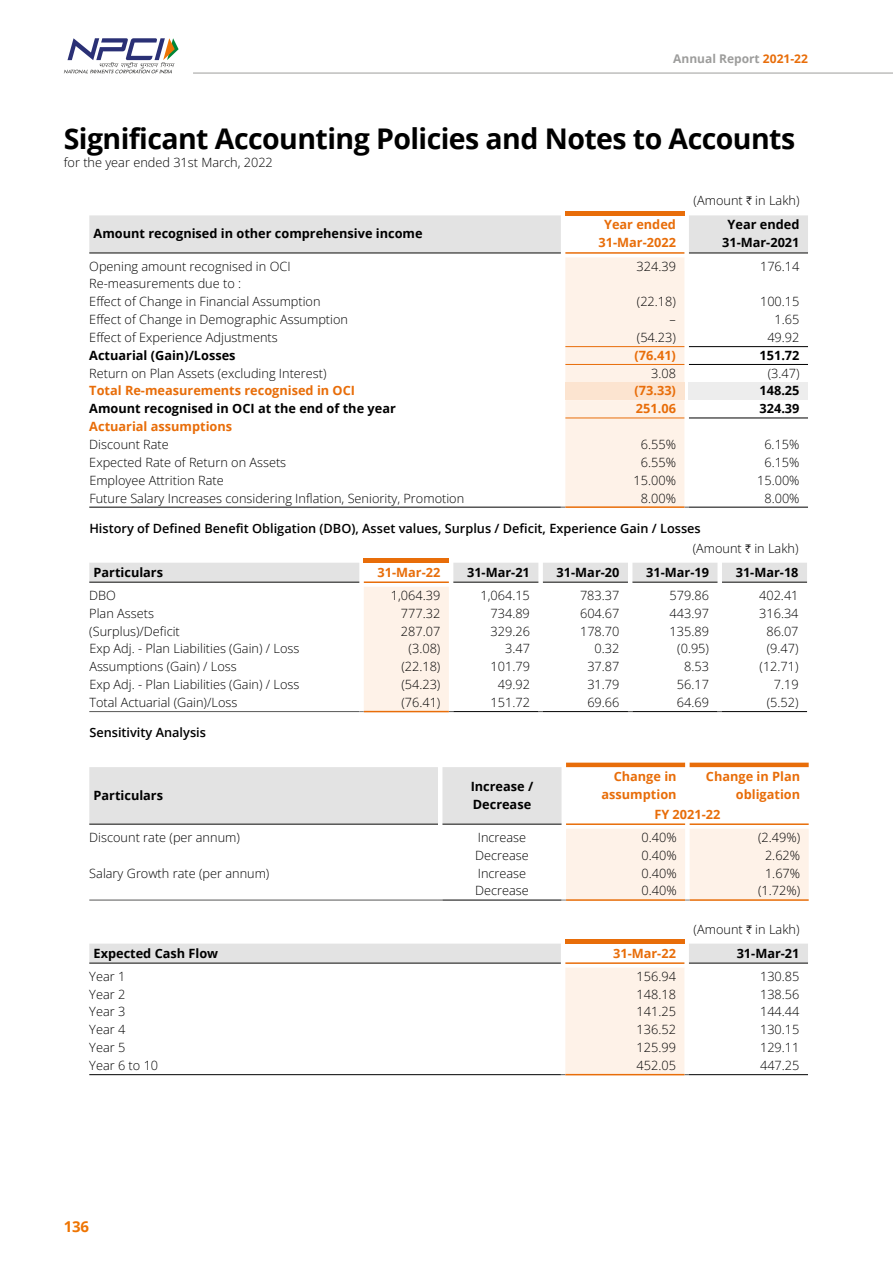
<style>
.page{position:relative;width:893px;height:1263px;background:#fff}
.page>*{position:absolute;margin:0;border:0;box-sizing:border-box;transform-origin:0 0}
.t1{font:700 28.5px "Open Sans";letter-spacing:-.02em;color:#000}
.t2{font:700 15px "Open Sans";color:#ee7402}
.t3{font:12.75px/17.9px "Open Sans";color:#000}
.t4{font:700 12.75px/18px "Open Sans";color:#000;text-align:center}
.t5{font:700 12.75px/18px "Open Sans";color:#e86d09;text-align:right}
.t6{font:600 12.75px/20px "Open Sans";color:#000}
.t7{font:700 12px "Open Sans";color:#9d9d9c}
.s1{color:#e86d09}
.s2{font-family:"ITF Rupee"}
.s3{font-weight:400}
.s4{font-family:"ITF Rupee";font-weight:400}
</style>
<div class="page">
<hr style="left:565px;top:211px;width:119px;height:4px;background:#e86d09">
<svg style="left:89px;top:215px;width:719px;height:293px"></svg>
<hr style="left:565px;top:506px;width:119px;height:2px;background:#e86d09">
<hr style="left:565px;top:252px;width:119px;height:2px;background:#e86d09">
<hr style="left:689px;top:252px;width:119px;height:2px;background:#575756">
<hr style="left:89px;top:252px;width:472px;height:2px;background:#575756">
<div style="left:364px;top:558px;width:85px;height:5px;background:#e86d09"></div>
<svg style="left:89px;top:563px;width:718px;height:149px"></svg>
<svg style="left:89px;top:763px;width:720px;height:138px"></svg>
<hr style="left:565px;top:939px;width:119px;height:4px;background:#e86d09">
<svg style="left:89px;top:943px;width:719px;height:132px"></svg>
<hr style="left:565px;top:1074px;width:119px;height:1px;background:#e86d09">
<hr style="left:565px;top:962px;width:119px;height:2px;background:#e86d09">
<hr style="left:689px;top:962px;width:119px;height:2px;background:#575756">
<hr style="left:89px;top:962px;width:472px;height:2px;background:#575756">
<hr style="left:193px;top:73px;width:700px;height:1px;background:#9d9d9c">
<svg style="left:64px;top:38px;width:115px;height:35px"></svg>
<p class="t7" style="left:673px;top:50px;width:136px">Annual Report <span class="s1">2021-22</span></p>
<h1 class="t1" style="left:64px;top:119px;width:733px">Significant Accounting Policies and Notes to Accounts</h1>
<p class="t3" style="left:64px;top:153px;width:211px">for the year ended 31st March, 2022</p>
<p class="t3" style="left:694px;top:191px;width:107px">(Amount <span class="s2">H</span> in Lakh)</p>
<p class="t4" style="left:94px;top:224px;width:331px">Amount recognised in other comprehensive income</p>
<p class="t5" style="left:599px;top:215px;width:79px;text-align:center">Year ended<br>31-Mar-2022</p>
<p class="t4" style="left:722px;top:215px;width:79px">Year ended<br>31-Mar-2021</p>
<p class="t3" style="left:89px;top:257px;width:203px">Opening amount recognised in OCI</p>
<p class="t3" style="left:636px;top:257px;width:41px">324.39</p>
<p class="t3" style="left:760px;top:257px;width:41px">176.14</p>
<p class="t3" style="left:89px;top:275px;width:233px">Re-measurements due to :<br>Effect of Change in Financial Assumption</p>
<p class="t3" style="left:637px;top:292px;width:41px">(22.18)</p>
<p class="t3" style="left:760px;top:292px;width:41px">100.15</p>
<p class="t3" style="left:89px;top:310px;width:260px">Effect of Change in Demographic Assumption</p>
<p class="t3" style="left:670px;top:310px;width:8px">–</p>
<p class="t3" style="left:775px;top:310px;width:26px">1.65</p>
<p class="t3" style="left:89px;top:328px;width:190px">Effect of Experience Adjustments</p>
<p class="t3" style="left:637px;top:328px;width:41px">(54.23)</p>
<p class="t3" style="left:767px;top:328px;width:34px">49.92</p>
<p class="t4" style="left:89px;top:346px;width:148px">Actuarial (Gain)/Losses</p>
<p class="t5" style="left:634px;top:346px;width:43px">(76.41)</p>
<p class="t4" style="left:759px;top:346px;width:42px">151.72</p>
<p class="t3" style="left:89px;top:364px;width:239px">Return on Plan Assets (excluding Interest)</p>
<p class="t3" style="left:651px;top:364px;width:26px">3.08</p>
<p class="t3" style="left:768px;top:364px;width:33px">(3.47)</p>
<p class="t5" style="left:89px;top:381px;width:267px">Total Re-measurements recognised in OCI</p>
<p class="t5" style="left:635px;top:381px;width:43px">(73.33)</p>
<p class="t4" style="left:759px;top:381px;width:42px">148.25</p>
<p class="t4" style="left:89px;top:399px;width:308px">Amount recognised in OCI at the end of the year</p>
<p class="t5" style="left:636px;top:399px;width:42px">251.06</p>
<p class="t4" style="left:759px;top:399px;width:42px">324.39</p>
<p class="t5" style="left:89px;top:417px;width:144px">Actuarial assumptions</p>
<p class="t3" style="left:89px;top:435px;width:81px">Discount Rate</p>
<p class="t3" style="left:641px;top:435px;width:37px">6.55%</p>
<p class="t3" style="left:764px;top:435px;width:37px">6.15%</p>
<p class="t3" style="left:89px;top:453px;width:198px">Expected Rate of Return on Assets</p>
<p class="t3" style="left:641px;top:453px;width:37px">6.55%</p>
<p class="t3" style="left:764px;top:453px;width:37px">6.15%</p>
<p class="t3" style="left:89px;top:471px;width:136px">Employee Attrition Rate</p>
<p class="t3" style="left:633px;top:471px;width:44px">15.00%</p>
<p class="t3" style="left:757px;top:471px;width:44px">15.00%</p>
<p class="t3" style="left:89px;top:489px;width:376px">Future Salary Increases considering Inflation, Seniority, Promotion</p>
<p class="t3" style="left:641px;top:489px;width:37px">8.00%</p>
<p class="t3" style="left:764px;top:489px;width:37px">8.00%</p>
<p class="t6" style="left:693px;top:518px;width:107px;text-indent:-603px">History of Defined Benefit Obligation (DBO), Asset values, Surplus / Deficit, Experience Gain / Losses<br><span class="s3">(Amount</span> <span class="s4">H</span> <span class="s3">in Lakh)</span></p>
<p class="t4" style="left:94px;top:563px;width:71px">Particulars</p>
<p class="t5" style="left:377px;top:563px;width:64px">31-Mar-22</p>
<p class="t4" style="left:467px;top:563px;width:64px">31-Mar-21</p>
<p class="t4" style="left:557px;top:563px;width:64px">31-Mar-20</p>
<p class="t4" style="left:646px;top:563px;width:64px">31-Mar-19</p>
<p class="t4" style="left:736px;top:563px;width:64px">31-Mar-18</p>
<p class="t3" style="left:89px;top:586px;width:28px">DBO</p>
<p class="t3" style="left:391px;top:586px;width:51px">1,064.39</p>
<p class="t3" style="left:480px;top:586px;width:51px">1,064.15</p>
<p class="t3" style="left:580px;top:586px;width:41px">783.37</p>
<p class="t3" style="left:670px;top:586px;width:41px">579.86</p>
<p class="t3" style="left:759px;top:586px;width:41px">402.41</p>
<p class="t3" style="left:89px;top:604px;width:66px">Plan Assets</p>
<p class="t3" style="left:401px;top:604px;width:41px">777.32</p>
<p class="t3" style="left:490px;top:604px;width:41px">734.89</p>
<p class="t3" style="left:580px;top:604px;width:41px">604.67</p>
<p class="t3" style="left:670px;top:604px;width:41px">443.97</p>
<p class="t3" style="left:759px;top:604px;width:41px">316.34</p>
<p class="t3" style="left:89px;top:622px;width:92px">(Surplus)/Deficit</p>
<p class="t3" style="left:401px;top:622px;width:41px">287.07</p>
<p class="t3" style="left:490px;top:622px;width:41px">329.26</p>
<p class="t3" style="left:580px;top:622px;width:41px">178.70</p>
<p class="t3" style="left:670px;top:622px;width:41px">135.89</p>
<p class="t3" style="left:766px;top:622px;width:34px">86.07</p>
<p class="t3" style="left:89px;top:639px;width:212px">Exp Adj. - Plan Liabilities (Gain) / Loss</p>
<p class="t3" style="left:409px;top:639px;width:33px">(3.08)</p>
<p class="t3" style="left:505px;top:639px;width:26px">3.47</p>
<p class="t3" style="left:595px;top:639px;width:26px">0.32</p>
<p class="t3" style="left:677px;top:639px;width:33px">(0.95)</p>
<p class="t3" style="left:767px;top:639px;width:33px">(9.47)</p>
<p class="t3" style="left:89px;top:657px;width:149px">Assumptions (Gain) / Loss</p>
<p class="t3" style="left:401px;top:657px;width:41px">(22.18)</p>
<p class="t3" style="left:491px;top:657px;width:41px">101.79</p>
<p class="t3" style="left:587px;top:657px;width:34px">37.87</p>
<p class="t3" style="left:684px;top:657px;width:26px">8.53</p>
<p class="t3" style="left:759px;top:657px;width:41px">(12.71)</p>
<p class="t3" style="left:89px;top:675px;width:212px">Exp Adj. - Plan Liabilities (Gain) / Loss</p>
<p class="t3" style="left:401px;top:675px;width:41px">(54.23)</p>
<p class="t3" style="left:498px;top:675px;width:34px">49.92</p>
<p class="t3" style="left:587px;top:675px;width:34px">31.79</p>
<p class="t3" style="left:677px;top:675px;width:34px">56.17</p>
<p class="t3" style="left:774px;top:675px;width:26px">7.19</p>
<p class="t3" style="left:89px;top:693px;width:149px">Total Actuarial (Gain)/Loss</p>
<p class="t3" style="left:401px;top:693px;width:41px">(76.41)</p>
<p class="t3" style="left:491px;top:693px;width:41px">151.72</p>
<p class="t3" style="left:587px;top:693px;width:34px">69.66</p>
<p class="t3" style="left:677px;top:693px;width:34px">64.69</p>
<p class="t3" style="left:767px;top:693px;width:33px">(5.52)</p>
<p class="t6" style="left:89px;top:722px;width:118px">Sensitivity Analysis</p>
<p class="t4" style="left:94px;top:786px;width:71px">Particulars</p>
<p class="t4" style="left:471px;top:777px;width:64px;text-align:left">Increase /<br>Decrease</p>
<p class="t5" style="left:602px;top:767px;width:77px">Change in assumption</p>
<p class="t5" style="left:706px;top:767px;width:96px">Change in Plan obligation</p>
<p class="t5" style="left:654px;top:805px;width:68px">FY 2021-22</p>
<p class="t3" style="left:89px;top:828px;width:152px">Discount rate (per annum)</p>
<p class="t3" style="left:478px;top:828px;width:50px">Increase</p>
<p class="t3" style="left:641px;top:828px;width:37px">0.40%</p>
<p class="t3" style="left:758px;top:828px;width:44px">(2.49%)</p>
<p class="t3" style="left:475px;top:846px;width:55px">Decrease</p>
<p class="t3" style="left:641px;top:846px;width:37px">0.40%</p>
<p class="t3" style="left:765px;top:846px;width:37px">2.62%</p>
<p class="t3" style="left:89px;top:864px;width:182px">Salary Growth rate (per annum)</p>
<p class="t3" style="left:478px;top:864px;width:50px">Increase</p>
<p class="t3" style="left:641px;top:864px;width:37px">0.40%</p>
<p class="t3" style="left:765px;top:864px;width:37px">1.67%</p>
<p class="t3" style="left:475px;top:881px;width:55px">Decrease</p>
<p class="t3" style="left:641px;top:881px;width:37px">0.40%</p>
<p class="t3" style="left:758px;top:881px;width:44px">(1.72%)</p>
<p class="t3" style="left:694px;top:920px;width:107px">(Amount <span class="s2">H</span> in Lakh)</p>
<p class="t4" style="left:94px;top:944px;width:126px">Expected Cash Flow</p>
<p class="t5" style="left:613px;top:944px;width:64px">31-Mar-22</p>
<p class="t4" style="left:737px;top:944px;width:64px">31-Mar-21</p>
<p class="t3" style="left:89px;top:967px;width:38px">Year 1</p>
<p class="t3" style="left:636px;top:967px;width:41px">156.94</p>
<p class="t3" style="left:760px;top:967px;width:41px">130.85</p>
<p class="t3" style="left:89px;top:985px;width:38px">Year 2</p>
<p class="t3" style="left:636px;top:985px;width:41px">148.18</p>
<p class="t3" style="left:760px;top:985px;width:41px">138.56</p>
<p class="t3" style="left:89px;top:1002px;width:38px">Year 3</p>
<p class="t3" style="left:636px;top:1002px;width:41px">141.25</p>
<p class="t3" style="left:760px;top:1002px;width:41px">144.44</p>
<p class="t3" style="left:89px;top:1020px;width:38px">Year 4</p>
<p class="t3" style="left:636px;top:1020px;width:41px">136.52</p>
<p class="t3" style="left:760px;top:1020px;width:41px">130.15</p>
<p class="t3" style="left:89px;top:1038px;width:38px">Year 5</p>
<p class="t3" style="left:636px;top:1038px;width:41px">125.99</p>
<p class="t3" style="left:760px;top:1038px;width:41px">129.11</p>
<p class="t3" style="left:89px;top:1056px;width:70px">Year 6 to 10</p>
<p class="t3" style="left:636px;top:1056px;width:41px">452.05</p>
<p class="t3" style="left:760px;top:1056px;width:41px">447.25</p>
<p class="t2" style="left:64px;top:1216px;width:27px">136</p>
</div>
